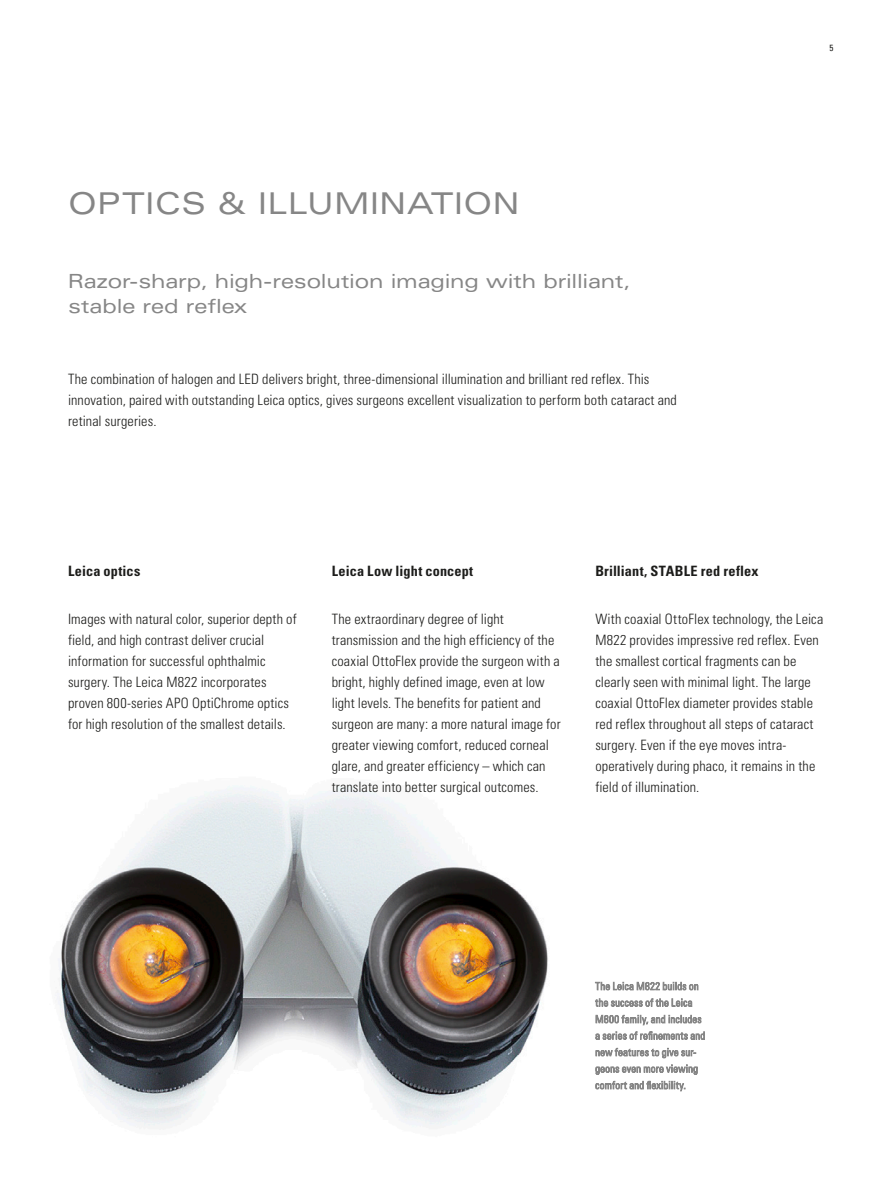
<style>
.page{position:relative;width:893px;height:1191px;background:#fff}
.page>*{position:absolute;margin:0;border:0;box-sizing:border-box;transform-origin:0 0}
.t1{font:expanded 30px "Univers LT Std";letter-spacing:.015em;color:#868686}
.t2{font:expanded 19.5px/25.5px "Univers LT Std";letter-spacing:-.01em;color:#868686}
.t3{font:300 condensed 14.25px/21px "Univers LT Std";letter-spacing:.01em;color:#1d1d1b}
.t4{font:700 condensed 14.25px "Univers LT Std";letter-spacing:.01em;color:#1d1d1b}
.t5{font:condensed 9px "Univers LT Std";color:#1d1d1b}
</style>
<div class="page">
<img style="left:55px;top:785px;width:493px;height:345px">
<svg style="left:595px;top:981px;width:110px;height:59px"></svg>
<svg style="left:595px;top:1047px;width:103px;height:45px"></svg>
<h1 class="t1" style="left:68px;top:186px;width:453px">OPTICS &amp; ILLUMINATION</h1>
<h2 class="t2" style="left:68px;top:267px;width:564px">Razor-sharp, high-resolution imaging with brilliant, stable red reflex</h2>
<p class="t3" style="left:68px;top:368px;width:610px">The combination of halogen and LED delivers bright, three-dimensional illumination and brilliant red reflex. This innovation, paired with outstanding Leica optics, gives surgeons excellent visualization to perform both cataract and retinal surgeries.</p>
<p class="t5" style="left:829px;top:42px;width:5px">5</p>
<p class="t4" style="left:68px;top:562px;width:74px">Leica optics</p>
<p class="t3" style="left:68px;top:608px;width:230px">Images with natural color, superior depth of field, and high contrast deliver crucial information for successful ophthalmic surgery. The Leica M822 incorporates proven 800-series APO OptiChrome optics for high resolution of the smallest details.</p>
<p class="t4" style="left:332px;top:562px;width:143px">Leica Low light concept</p>
<p class="t3" style="left:332px;top:608px;width:231px">The extraordinary degree of light transmission and the high efficiency of the coaxial OttoFlex provide the surgeon with a bright, highly defined image, even at low light levels. The benefits for patient and surgeon are many: a more natural image for greater viewing comfort, reduced corneal glare, and greater efficiency – which can translate into better surgical outcomes.</p>
<p class="t4" style="left:595px;top:562px;width:165px">Brilliant, STABLE red reflex</p>
<p class="t3" style="left:595px;top:608px;width:229px">With coaxial OttoFlex technology, the Leica M822 provides impressive red reflex. Even the smallest cortical fragments can be clearly seen with minimal light. The large coaxial OttoFlex diameter provides stable red reflex throughout all steps of cataract surgery. Even if the eye moves intra&shy;operatively during phaco, it remains in the field of illumination.</p>
</div>
